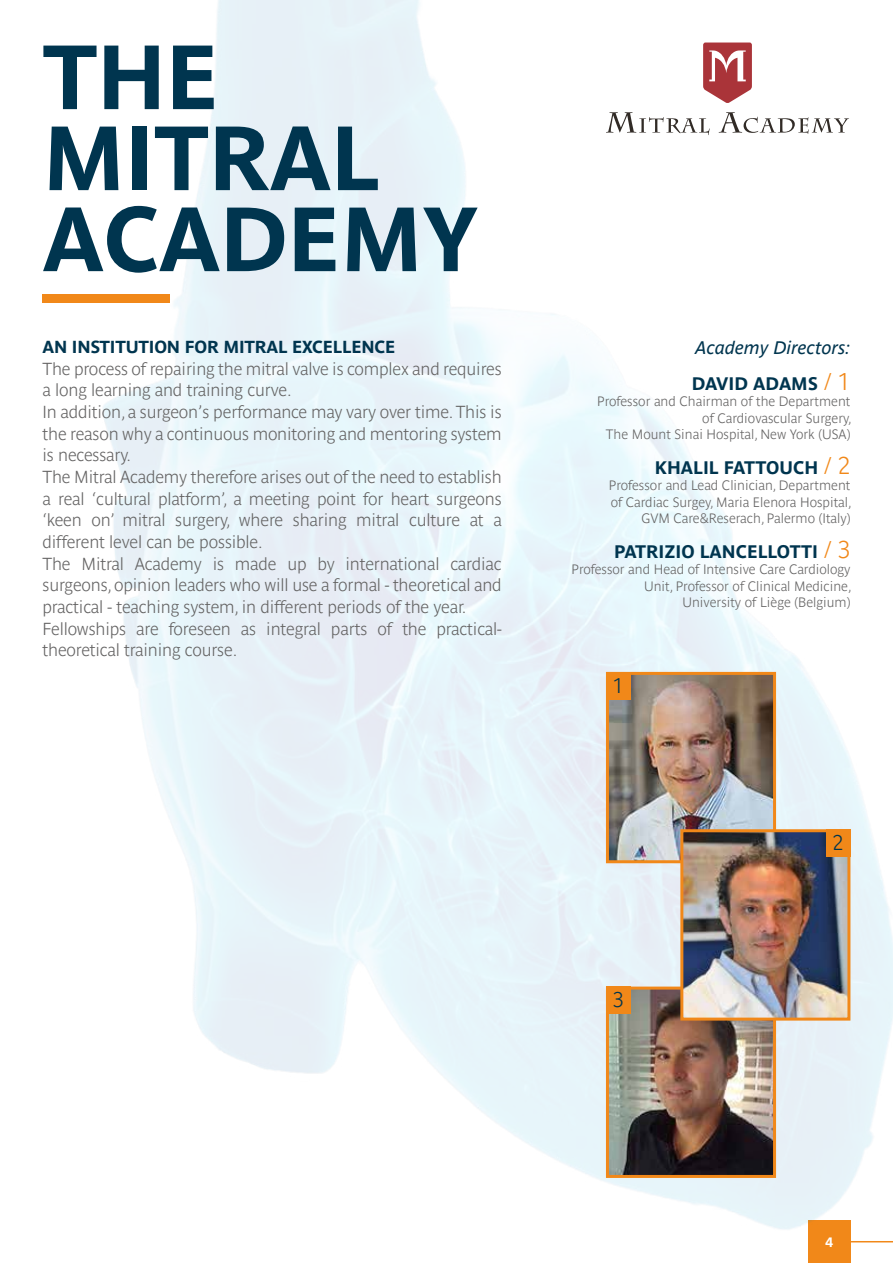
<style>
.page{position:relative;width:893px;height:1263px;background:#fff}
.page>*{position:absolute;margin:0;border:0;box-sizing:border-box;transform-origin:0 0}
.t1{font:700 90px/81px "Parisine Ptf";letter-spacing:-.005em;color:#00354f}
.t2{font:700 21px "Parisine Clair";color:#00354f}
.t3{font:700 18px "Parisine Ptf";color:#00354f}
.t4{font:italic 18px/36px "Parisine Ptf";color:#00354f}
.t5{font:700 17.25px/21.6px "Parisine Clair";letter-spacing:-.01em;color:#646363}
.t6{font:700 17.25px "Parisine Ptf";letter-spacing:-.01em;color:#00354f}
.t7{font:700 13.5px/16.5px "Parisine Clair";color:#646363;text-align:right}
.t8{font:700 13.5px "Parisine Ptf";color:#fff}
.s1{font-weight:700;font-style:normal}
.s2{font-family:"Parisine Clair";font-weight:700;font-style:normal;font-size:24px;color:#f18819}
.s3{font-family:"Parisine Clair";font-size:24px;color:#f18819}
</style>
<div class="page">
<div style="left:808px;top:1220px;width:42px;height:43px;background:#f18819"></div>
<img style="left:51px;top:0;width:842px;height:1249px">
<img style="left:610px;top:676px;width:162px;height:183px">
<div style="left:606px;top:672px;width:170px;height:191px;border:3px solid #f18819"></div>
<div style="left:606px;top:672px;width:25px;height:27px;background:#f18819"></div>
<img style="left:610px;top:990px;width:162px;height:184px">
<div style="left:606px;top:986px;width:170px;height:192px;border:3px solid #f18819"></div>
<div style="left:606px;top:986px;width:25px;height:28px;background:#f18819"></div>
<img style="left:684px;top:833px;width:162px;height:183px">
<div style="left:680px;top:829px;width:170px;height:191px;border:3px solid #f18819"></div>
<div style="left:826px;top:829px;width:24px;height:28px;background:#f18819"></div>
<svg style="left:703px;top:43px;width:49px;height:60px"></svg>
<svg style="left:606px;top:112px;width:243px;height:23px"></svg>
<div style="left:43px;top:294px;width:127px;height:8px;background:#f18819"></div>
<h1 class="t1" style="left:43px;top:29px;width:437px">THE<br>MITRAL<br>ACADEMY</h1>
<p class="t6" style="left:43px;top:334px;width:354px">AN INSTITUTION FOR MITRAL EXCELLENCE</p>
<p class="t5" style="left:43px;top:358px;width:461px">The process of repairing the mitral valve is complex and requires a long learning and training curve.<br>In addition, a surgeon’s performance may vary over time. This is the reason why a continuous monitoring and mentoring system is necessary.<br>The Mitral Academy therefore arises out of the need to establish a real ‘cultural platform’, a meeting point for heart surgeons ‘keen on’ mitral surgery, where sharing mitral culture at a different level can be possible.<br>The Mitral Academy is made up by international cardiac surgeons, opinion leaders who will use a formal - theoretical and practical - teaching system, in different periods of the year.<br>Fellowships are foreseen as integral parts of the practical&shy;theoretical training course.</p>
<p class="t4" style="left:692px;top:328px;width:160px">Academy Directors:<br><span class="s1">DAVID ADAMS</span> <span class="s2">/ 1</span></p>
<p class="t7" style="left:597px;top:393px;width:256px">Professor and Chairman of the Department of Cardiovascular Surgery,<br>The Mount Sinai Hospital, New York (USA)</p>
<p class="t3" style="left:655px;top:454px;width:197px">KHALIL FATTOUCH <span class="s3">/ 2</span></p>
<p class="t7" style="left:609px;top:477px;width:244px">Professor and Lead Clinician, Department of Cardiac Surgey, Maria Elenora Hospital,<br>GVM Care&amp;Reserach, Palermo (Italy)</p>
<p class="t3" style="left:614px;top:538px;width:238px">PATRIZIO LANCELLOTTI <span class="s3">/ 3</span></p>
<p class="t7" style="left:571px;top:561px;width:282px">Professor and Head of Intensive Care Cardiology<br>Unit, Professor of Clinical Medicine,<br>University of Liège (Belgium)</p>
<p class="t2" style="left:613px;top:673px;width:13px">1</p>
<p class="t2" style="left:613px;top:988px;width:13px">3</p>
<p class="t2" style="left:832px;top:830px;width:13px">2</p>
<p class="t8" style="left:825px;top:1231px;width:9px">4</p>
</div>
